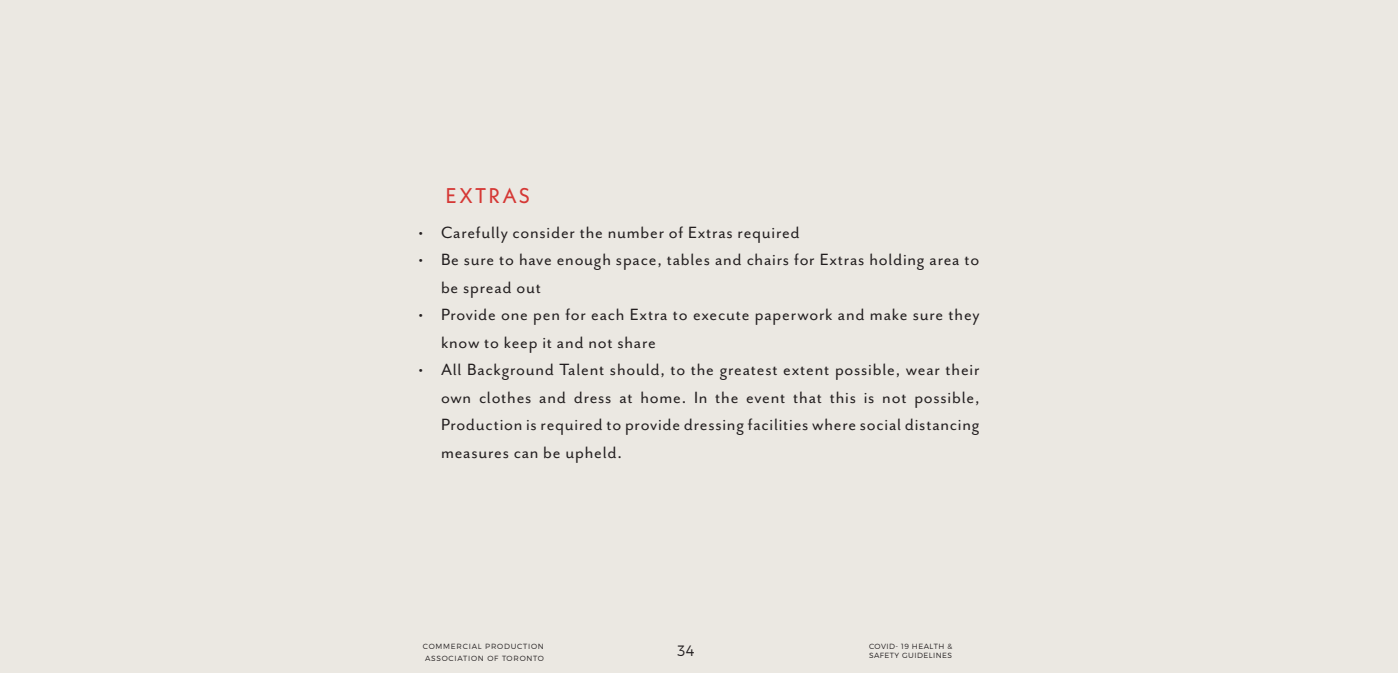
<style>
.page{position:relative;width:1398px;height:673px;background:#ebe8e2}
.page>*{position:absolute;margin:0;border:0;box-sizing:border-box;transform-origin:0 0}
.t1{font:21.25px "Neue Kabel";letter-spacing:.1em;color:#d53835}
.t2{font:18.75px/27.5px "Mr Eaves San OT";letter-spacing:.04em;color:#231f20}
.t3{font:15px "Trueno Lt";color:#231f20}
.t4{font:7.5px/11.5px "Trueno Lt";letter-spacing:.09em;color:#231f20}
.t5{font:7.5px "Trueno Lt";letter-spacing:.06em;color:#231f20}
</style>
<div class="page">
<p class="t1" style="left:445px;top:182px;width:86px">EXTRAS</p>
<p class="t2" style="left:418px;top:218px;width:383px">• Carefully consider the number of Extras required</p>
<p class="t2" style="left:441px;top:246px;width:540px;text-indent:-22px">• Be sure to have enough space, tables and chairs for Extras holding area to be spread out</p>
<p class="t2" style="left:441px;top:301px;width:540px;text-indent:-22px">• Provide one pen for each Extra to execute paperwork and make sure they know to keep it and not share</p>
<p class="t2" style="left:441px;top:356px;width:540px;text-align:justify;text-indent:-22px">• All Background Talent should, to the greatest extent possible, wear their own clothes and dress at home. In the event that this is not possible, Production is required to provide dressing facilities where social distancing measures can be upheld.</p>
<p class="t4" style="left:423px;top:640px;width:122px">COMMERCIAL PRODUCTION<br>ASSOCIATION OF TORONTO</p>
<p class="t5" style="left:869px;top:641px;width:85px">COVID- 19 HEALTH &amp;</p>
<p class="t3" style="left:677px;top:641px;width:19px">34</p>
<p class="t5" style="left:869px;top:650px;width:85px">SAFETY GUIDELINES</p>
</div>
